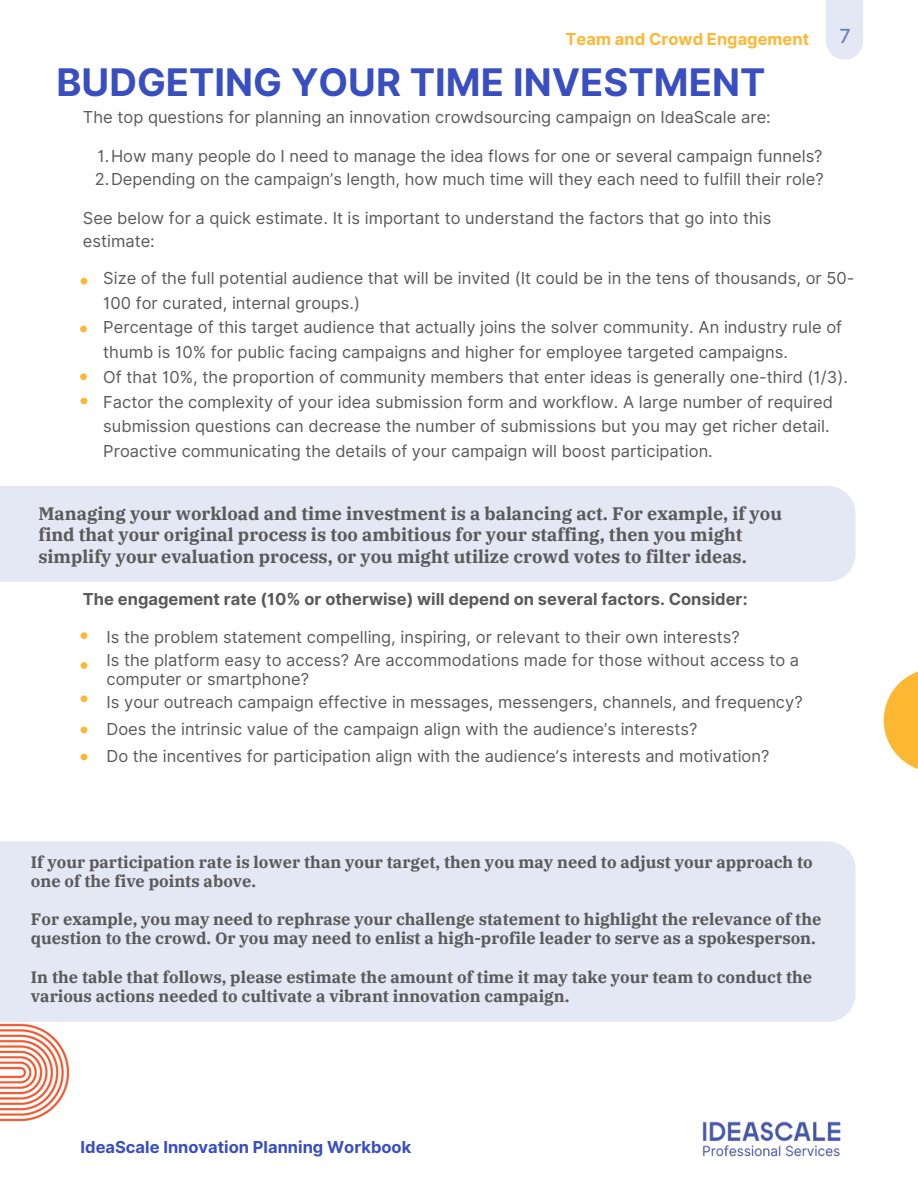
<style>
.page{position:relative;width:918px;height:1188px;background:#fff}
.page>*{position:absolute;margin:0;border:0;box-sizing:border-box;transform-origin:0 0}
.t1{font:700 37.95px "Inter";color:#384ec1}
.t2{font:500 19.5px "Inter";color:#6e80bf}
.t3{font:700 18px/21.3px "IBM Plex Serif";color:#595a59}
.t4{font:16.5px/24.8px "Inter";color:#595a59}
.t5{font:700 16.5px/19.2px "IBM Plex Serif";color:#595a59}
.t6{font:700 16.5px "Inter";color:#595a59}
.t7{font:700 16.5px "Inter";color:#384ec1}
.t8{font:700 16.5px "Inter";color:#fdb833}
</style>
<div class="page">
<svg style="left:826px;top:0;width:37px;height:60px;background:#e5e8f4"></svg>
<img style="left:0;top:1023px;width:70px;height:99px">
<svg style="left:884px;top:671px;width:34px;height:98px"></svg>
<img style="left:702px;top:1121px;width:139px;height:36px">
<div style="left:0;top:486px;width:855px;height:96px;background:#e4e7f4"></div>
<div style="left:0;top:841px;width:855px;height:181px;background:#e4e7f4"></div>
<div style="left:81px;top:632px;width:6px;height:7px;background:#fdb833;border-radius:50%"></div>
<div style="left:81px;top:278px;width:6px;height:7px;background:#fdb833;border-radius:50%"></div>
<div style="left:80px;top:326px;width:7px;height:6px;background:#fdb833;border-radius:50%"></div>
<div style="left:80px;top:373px;width:7px;height:7px;background:#fdb833;border-radius:50%"></div>
<svg style="left:81px;top:398px;width:6px;height:6px"></svg>
<div style="left:81px;top:662px;width:6px;height:7px;background:#fdb833;border-radius:50%"></div>
<div style="left:81px;top:695px;width:6px;height:7px;background:#fdb833;border-radius:50%"></div>
<svg style="left:81px;top:727px;width:6px;height:6px"></svg>
<svg style="left:81px;top:754px;width:6px;height:6px"></svg>
<p class="t8" style="left:566px;top:29px;width:245px">Team and Crowd Engagement</p>
<p class="t1" style="left:57px;top:60px;width:711px">BUDGETING YOUR TIME INVESTMENT</p>
<p class="t2" style="left:839px;top:24px;width:13px">7</p>
<p class="t4" style="left:83px;top:104px;width:689px">The top questions for planning an innovation crowdsourcing campaign on IdeaScale are:</p>
<p class="t4" style="left:98px;top:143px;width:727px">1.How many people do I need to manage the idea flows for one or several campaign funnels?</p>
<p class="t4" style="left:95px;top:166px;width:731px">2.Depending on the campaign’s length, how much time will they each need to fulfill their role?</p>
<p class="t4" style="left:83px;top:206px;width:690px;line-height:23px">See below for a quick estimate. It is important to understand the factors that go into this estimate:</p>
<p class="t4" style="left:103px;top:265px;width:753px">Size of the full potential audience that will be invited (It could be in the tens of thousands, or 50-<br>100 for curated, internal groups.)</p>
<p class="t4" style="left:103px;top:315px;width:740px">Percentage of this target audience that actually joins the solver community. An industry rule of thumb is 10% for public facing campaigns and higher for employee targeted campaigns.</p>
<h2 class="t4" style="left:103px;top:364px;width:746px">Of that 10%, the proportion of community members that enter ideas is generally one-third (1/3).</h2>
<h2 class="t4" style="left:103px;top:389px;width:731px">Factor the complexity of your idea submission form and workflow. A large number of required submission questions can decrease the number of submissions but you may get richer detail.<br>Proactive communicating the details of your campaign will boost participation.</h2>
<p class="t3" style="left:38px;top:503px;width:745px">Managing your workload and time investment is a balancing act. For example, if you find that your original process is too ambitious for your staffing, then you might simplify your evaluation process, or you might utilize crowd votes to filter ideas.</p>
<p class="t6" style="left:83px;top:589px;width:666px">The engagement rate (10% or otherwise) will depend on several factors. Consider:</p>
<p class="t4" style="left:107px;top:624px;width:635px">Is the problem statement compelling, inspiring, or relevant to their own interests?</p>
<p class="t4" style="left:107px;top:648px;width:694px">Is the platform easy to access? Are accommodations made for those without access to a</p>
<p class="t4" style="left:107px;top:667px;width:204px">computer or smartphone?</p>
<p class="t4" style="left:107px;top:690px;width:698px">Is your outreach campaign effective in messages, messengers, channels, and frequency?</p>
<p class="t4" style="left:107px;top:717px;width:592px">Does the intrinsic value of the campaign align with the audience’s interests?</p>
<p class="t4" style="left:107px;top:744px;width:664px">Do the incentives for participation align with the audience’s interests and motivation?</p>
<p class="t5" style="left:31px;top:852px;width:783px">If your participation rate is lower than your target, then you may need to adjust your approach to one of the five points above.</p>
<p class="t5" style="left:31px;top:910px;width:792px">For example, you may need to rephrase your challenge statement to highlight the relevance of the question to the crowd. Or you may need to enlist a high-profile leader to serve as a spokesperson.</p>
<p class="t5" style="left:31px;top:967px;width:783px">In the table that follows, please estimate the amount of time it may take your team to conduct the various actions needed to cultivate a vibrant innovation campaign.</p>
<h1 class="t7" style="left:81px;top:1138px;width:332px">IdeaScale Innovation Planning Workbook</h1>
</div>
